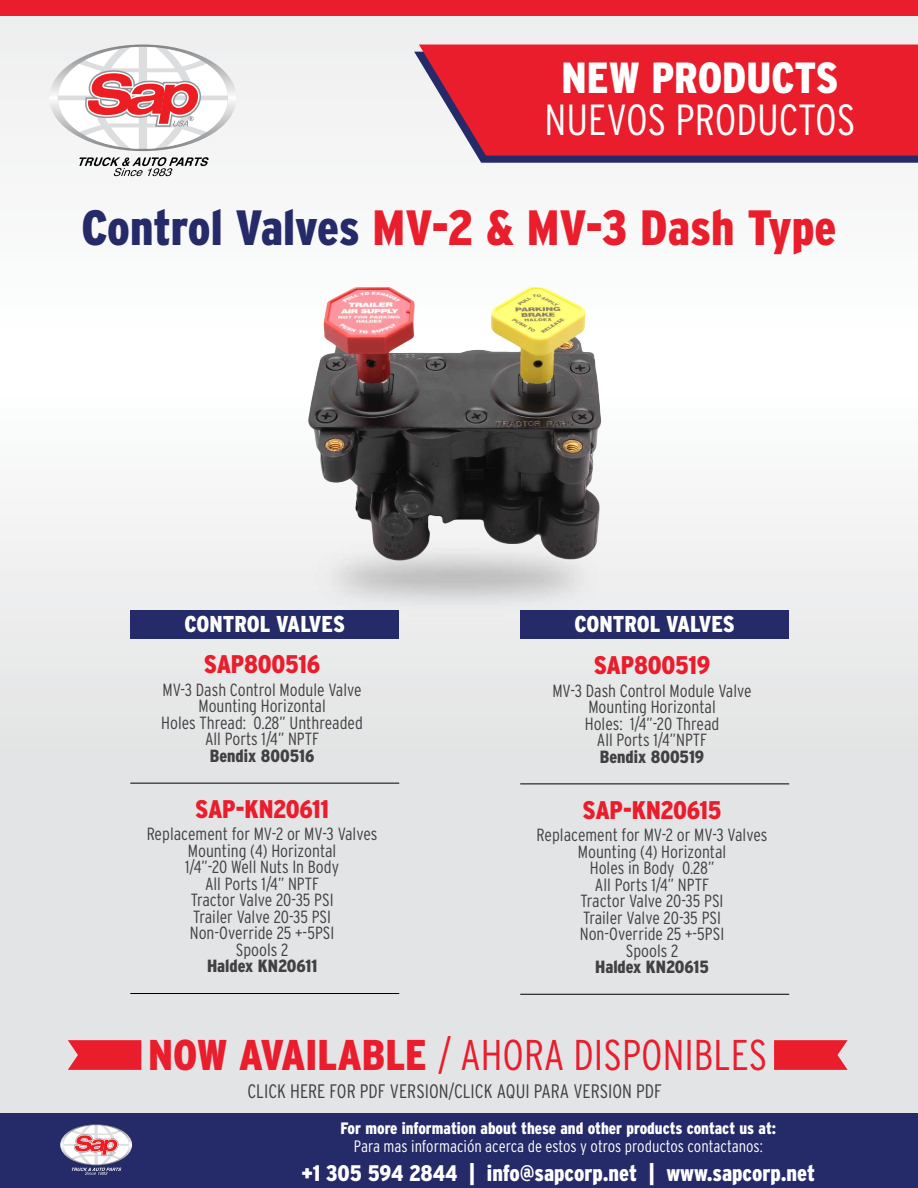
<style>
.page{position:relative;width:918px;height:1188px;background:#fff}
.page>*{position:absolute;margin:0;border:0;box-sizing:border-box;transform-origin:0 0}
.t1{font:900 condensed 49.5px "Interstate";color:#ea1d2c}
.t2{font:300 condensed 43.5px "Interstate";color:#fff}
.t3{font:900 condensed 43.5px "Interstate";color:#fff}
.t4{font:300 condensed 43.05px "Interstate";color:#ea1d2c}
.t5{font:900 condensed 25.5px "Interstate";letter-spacing:-.01em;color:#ea1d2c}
.t6{font:900 condensed 22.95px "Interstate";color:#fff}
.t7{font:900 condensed 22.5px "Interstate";color:#fff}
.t8{font:300 condensed 19.5px "Interstate";color:#414042}
.t9{font:300 condensed 17.7px/16.5px "Interstate";color:#414042;text-align:center}
.t10{font:900 condensed 17.7px "Interstate";color:#414042}
.t11{font:300 condensed 16.5px "Interstate";color:#fff}
.t12{font:900 condensed 16.5px "Interstate";color:#fff}
.s1{color:#252a68}
.s2{font-weight:900}
</style>
<div class="page">
<div style="left:0;top:0;width:918px;height:1188px;background:linear-gradient(to bottom,#fcfcfc,#dee0e1)"></div>
<img style="left:305px;top:572px;width:306px;height:60px">
<svg style="left:414px;top:52px;width:504px;height:111px;fill:#252a68"></svg>
<svg style="left:419px;top:45px;width:499px;height:111px;background:#e62837"></svg>
<div style="left:0;top:0;width:918px;height:16px;background:#ea1d2c"></div>
<div style="left:0;top:1113px;width:918px;height:75px;background:#252a69"></div>
<svg style="left:60px;top:1124px;width:72px;height:51px"></svg>
<svg style="left:68px;top:1040px;width:73px;height:30px;background:#e92b39"></svg>
<svg style="left:774px;top:1040px;width:74px;height:30px;background:#e92d3b"></svg>
<hr style="left:130px;top:783px;width:269px;height:1px;background:#000">
<hr style="left:130px;top:993px;width:269px;height:1px;background:#000">
<div style="left:130px;top:610px;width:269px;height:28px;background:#252a68"></div>
<hr style="left:520px;top:784px;width:269px;height:1px;background:#000">
<hr style="left:520px;top:994px;width:269px;height:1px;background:#000">
<div style="left:520px;top:610px;width:269px;height:28px;background:#252a68"></div>
<img style="left:236px;top:286px;width:444px;height:286px">
<svg style="left:79px;top:157px;width:130px;height:19px"></svg>
<svg style="left:49px;top:16px;width:187px;height:135px"></svg>
<h2 class="t3" style="left:562px;top:54px;width:278px">NEW PRODUCTS</h2>
<h2 class="t2" style="left:544px;top:95px;width:313px">NUEVOS PRODUCTOS</h2>
<h1 class="t1" style="left:81px;top:200px;width:757px"><span class="s1">Control Valves</span> MV-2 &amp; MV-3 Dash Type</h1>
<p class="t6" style="left:185px;top:611px;width:162px">CONTROL VALVES</p>
<h3 class="t5" style="left:204px;top:650px;width:118px">SAP800516</h3>
<p class="t9" style="left:161px;top:681px;width:203px">MV-3 Dash Control Module Valve<br>Mounting Horizontal<br>Holes Thread: 0.28” Unthreaded<br>All Ports 1/4” NPTF</p>
<p class="t10" style="left:210px;top:746px;width:106px">Bendix 800516</p>
<h3 class="t5" style="left:195px;top:795px;width:135px">SAP-KN20611</h3>
<p class="t9" style="left:147px;top:826px;width:232px">Replacement for MV-2 or MV-3 Valves<br>Mounting (4) Horizontal<br>1/4”-20 Well Nuts In Body<br>All Ports 1/4” NPTF<br>Tractor Valve 20-35 PSI<br>Trailer Valve 20-35 PSI<br>Non-Override 25 +-5PSI<br>Spools 2</p>
<p class="t10" style="left:207px;top:956px;width:112px">Haldex KN20611</p>
<p class="t6" style="left:575px;top:611px;width:162px">CONTROL VALVES</p>
<h3 class="t5" style="left:594px;top:651px;width:118px">SAP800519</h3>
<p class="t9" style="left:552px;top:682px;width:201px">MV-3 Dash Control Module Valve<br>Mounting Horizontal<br>Holes: 1/4”-20 Thread<br>All Ports 1/4”NPTF</p>
<p class="t10" style="left:600px;top:747px;width:106px">Bendix 800519</p>
<h3 class="t5" style="left:583px;top:795px;width:140px">SAP-KN20615</h3>
<p class="t9" style="left:537px;top:826px;width:232px">Replacement for MV-2 or MV-3 Valves<br>Mounting (4) Horizontal<br>Holes in Body 0.28”<br>All Ports 1/4” NPTF<br>Tractor Valve 20-35 PSI<br>Trailer Valve 20-35 PSI<br>Non-Override 25 +-5PSI<br>Spools 2</p>
<p class="t10" style="left:595px;top:957px;width:115px">Haldex KN20615</p>
<h3 class="t4" style="left:148px;top:1031px;width:621px"><span class="s2">NOW AVAILABLE</span> / AHORA DISPONIBLES</h3>
<p class="t8" style="left:247px;top:1080px;width:416px">CLICK HERE FOR PDF VERSION/CLICK AQUI PARA VERSION PDF</p>
<p class="t12" style="left:341px;top:1120px;width:437px">For more information about these and other products contact us at:</p>
<p class="t11" style="left:354px;top:1137px;width:410px">Para mas información acerca de estos y otros productos contactanos:</p>
<p class="t7" style="left:302px;top:1160px;width:515px">+1 305 594 2844 | info@sapcorp.net | www.sapcorp.net</p>
</div>
